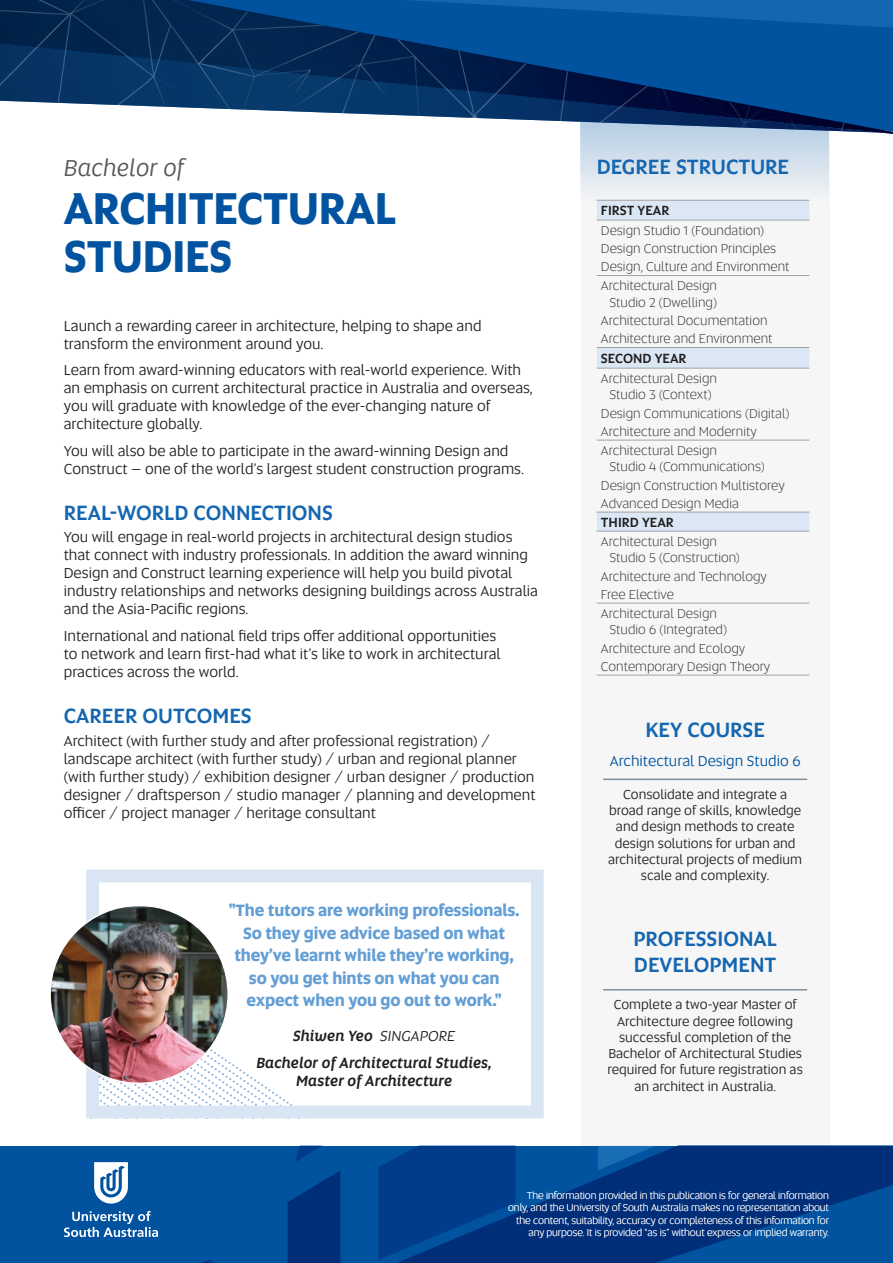
<style>
.page{position:relative;width:893px;height:1263px;background:#fff}
.page>*{position:absolute;margin:0;border:0;box-sizing:border-box;transform-origin:0 0}
.Degree_Heading{font:700 45px/48px "Altis Uni SA";letter-spacing:-.005em;color:#0153a0;scale:.96 1}
.t1{font:italic 24px "Altis Uni SA";color:#57585a}
.t2{font:500 21px/25.2px "Altis Uni SA";color:#1366af}
.Student_Testimonial{font:700 16.5px/22.5px "Altis Uni SA";letter-spacing:-.01em;color:#639ed5;text-align:center}
.Body{font:15px/18px "Altis Uni SA";color:#231f20}
.Student_Name__Progra{font:italic 500 15px/18px "Altis Uni SA";color:#231f20;text-align:center}
.Key_Features{font:15px "Altis Uni SA";color:#0153a0}
.Degree_Structure_-_b{font:300 13.5px/16.5px "Altis Uni SA";color:#231f20}
.Body-2{font:13.5px/16.2px "Altis Uni SA";color:#231f20;text-align:center}
.Degree_Structure_-_y{font:500 13.5px "Altis Uni SA";color:#231f20}
.Body-3{font:300 10.5px/12.6px "Altis Uni SA";letter-spacing:-.01em;color:#fff;text-align:right}
.s1{font-weight:400}
</style>
<div class="page">
<svg style="left:100px;top:1049px;width:167px;height:55px"></svg>
<div style="left:86px;top:870px;width:458px;height:248px;border:13px solid #dae5f4"></div>
<img style="left:50px;top:905px;width:178px;height:178px;border-radius:89px">
<div style="left:581px;top:16px;width:248px;height:1130px;background:#f0f0f1"></div>
<svg style="left:580px;top:136px;width:249px;height:65px"></svg>
<div style="left:0;top:1146px;width:893px;height:117px;background:#0153a0"></div>
<svg style="left:769px;top:1146px;width:124px;height:80px;fill:#002e79"></svg>
<svg style="left:873px;top:1146px;width:20px;height:12px"></svg>
<svg style="left:287px;top:1146px;width:482px;height:117px"></svg>
<svg style="left:202px;top:1260px;width:12px;height:3px"></svg>
<img style="left:0;top:0;width:893px;height:134px">
<svg style="left:64px;top:1211px;width:94px;height:26px"></svg>
<svg style="left:94px;top:1162px;width:34px;height:41px"></svg>
<svg style="left:597px;top:201px;width:212px;height:330px"></svg>
<hr style="left:597px;top:200px;width:212px;height:1px;background:#a1a1a5">
<hr style="left:597px;top:220px;width:212px;height:1px;background:#a1a1a5">
<hr style="left:597px;top:368px;width:212px;height:1px;background:#a1a1a5">
<hr style="left:597px;top:531px;width:212px;height:1px;background:#a1a1a5">
<hr style="left:597px;top:603px;width:212px;height:1px;background:#a1a1a5">
<hr style="left:597px;top:675px;width:212px;height:1px;background:#a1a1a5">
<hr style="left:597px;top:275px;width:212px;height:1px;background:#a1a1a5">
<hr style="left:597px;top:440px;width:212px;height:1px;background:#a1a1a5">
<hr style="left:597px;top:347px;width:212px;height:1px;background:#a1a1a5">
<hr style="left:597px;top:512px;width:212px;height:1px;background:#a1a1a5">
<hr style="left:603px;top:778px;width:204px;height:2px;background:#7d909a">
<hr style="left:603px;top:989px;width:204px;height:1px;background:#7d909a">
<p class="t1" style="left:64px;top:151px;width:122px">Bachelor of</p>
<p class="Degree_Heading" style="left:64px;top:182px;width:348px">ARCHITECTURAL<br>STUDIES</p>
<p class="Body" style="left:64px;top:316px;width:419px">Launch a rewarding career in architecture, helping to shape and transform the environment around you.</p>
<p class="Body" style="left:64px;top:360px;width:471px">Learn from award-winning educators with real-world experience. With an emphasis on current architectural practice in Australia and overseas, you will graduate with knowledge of the ever-changing nature of architecture globally.</p>
<p class="Body" style="left:64px;top:441px;width:462px">You will also be able to participate in the award-winning Design and<br>Construct – one of the world’s largest student construction programs.</p>
<h3 class="t2" style="left:64px;top:499px;width:271px">REAL-WORLD CONNECTIONS</h3>
<p class="Body" style="left:64px;top:528px;width:476px">You will engage in real-world projects in architectural design studios that connect with industry professionals. In addition the award winning Design and Construct learning experience will help you build pivotal industry relationships and networks designing buildings across Australia and the Asia-Pacific regions.</p>
<p class="Body" style="left:64px;top:626px;width:438px">International and national field trips offer additional opportunities to network and learn first-had what it’s like to work in architectural practices across the world.</p>
<h3 class="t2" style="left:64px;top:702px;width:189px">CAREER OUTCOMES</h3>
<p class="Body" style="left:64px;top:731px;width:473px">Architect (with further study and after professional registration) / landscape architect (with further study) / urban and regional planner (with further study) / exhibition designer / urban designer / production designer / draftsperson / studio manager / planning and development officer / project manager / heritage consultant</p>
<p class="Student_Testimonial" style="left:229px;top:898px;width:293px">"The tutors are working professionals.<br>So they give advice based on what they’ve learnt while they’re working, so you get hints on what you can expect when you go out to work."</p>
<p class="Student_Name__Progra" style="left:293px;top:1026px;width:164px">Shiwen Yeo <span class="s1">SINGAPORE</span></p>
<p class="Student_Name__Progra" style="left:256px;top:1052px;width:237px">Bachelor of Architectural Studies,<br>Master of Architecture</p>
<h3 class="t2" style="left:597px;top:153px;width:194px">DEGREE STRUCTURE</h3>
<p class="Degree_Structure_-_y" style="left:601px;top:201px;width:70px">FIRST YEAR</p>
<p class="Degree_Structure_-_b" style="left:601px;top:222px;width:165px">Design Studio 1 (Foundation)</p>
<p class="Degree_Structure_-_b" style="left:601px;top:240px;width:177px">Design Construction Principles</p>
<p class="Degree_Structure_-_b" style="left:601px;top:258px;width:190px">Design, Culture and Environment</p>
<p class="Degree_Structure_-_b" style="left:601px;top:277px;width:118px;text-align:right">Architectural Design<br>Studio 2 (Dwelling)</p>
<p class="Degree_Structure_-_b" style="left:601px;top:312px;width:168px">Architectural Documentation</p>
<p class="Degree_Structure_-_b" style="left:601px;top:330px;width:173px">Architecture and Environment</p>
<p class="Degree_Structure_-_y" style="left:601px;top:348px;width:87px">SECOND YEAR</p>
<p class="Degree_Structure_-_b" style="left:601px;top:370px;width:118px;text-align:center">Architectural Design<br>Studio 3 (Context)</p>
<p class="Degree_Structure_-_b" style="left:601px;top:404px;width:190px">Design Communications (Digital)</p>
<p class="Degree_Structure_-_b" style="left:601px;top:423px;width:157px">Architecture and Modernity</p>
<p class="Degree_Structure_-_b" style="left:609px;top:442px;width:157px;text-indent:-9px">Architectural Design<br>Studio 4 (Communications)</p>
<p class="Degree_Structure_-_b" style="left:601px;top:476px;width:185px">Design Construction Multistorey</p>
<p class="Degree_Structure_-_b" style="left:601px;top:495px;width:139px">Advanced Design Media</p>
<p class="Degree_Structure_-_y" style="left:601px;top:512px;width:74px">THIRD YEAR</p>
<p class="Degree_Structure_-_b" style="left:609px;top:533px;width:132px;text-indent:-9px">Architectural Design<br>Studio 5 (Construction)</p>
<p class="Degree_Structure_-_b" style="left:601px;top:567px;width:167px">Architecture and Technology</p>
<p class="Degree_Structure_-_b" style="left:601px;top:586px;width:75px">Free Elective</p>
<p class="Degree_Structure_-_b" style="left:609px;top:605px;width:119px;text-indent:-9px">Architectural Design<br>Studio 6 (Integrated)</p>
<p class="Degree_Structure_-_b" style="left:601px;top:639px;width:146px">Architecture and Ecology</p>
<p class="Degree_Structure_-_b" style="left:601px;top:658px;width:171px">Contemporary Design Theory</p>
<h3 class="t2" style="left:645px;top:716px;width:121px">KEY COURSE</h3>
<p class="Key_Features" style="left:610px;top:750px;width:192px">Architectural Design Studio 6</p>
<p class="Body-2" style="left:608px;top:786px;width:195px">Consolidate and integrate a broad range of skills, knowledge and design methods to create design solutions for urban and architectural projects of medium scale and complexity.</p>
<h3 class="t2" style="left:633px;top:925px;width:145px">PROFESSIONAL<br>DEVELOPMENT</h3>
<p class="Body-2" style="left:608px;top:996px;width:197px">Complete a two-year Master of<br>Architecture degree following successful completion of the<br>Bachelor of Architectural Studies required for future registration as an architect in Australia.</p>
<p class="Body-3" style="left:508px;top:1188px;width:322px">The information provided in this publication is for general information only, and the University of South Australia makes no representation about the content, suitability, accuracy or completeness of this information for any purpose. It is provided “as is” without express or implied warranty.</p>
</div>
